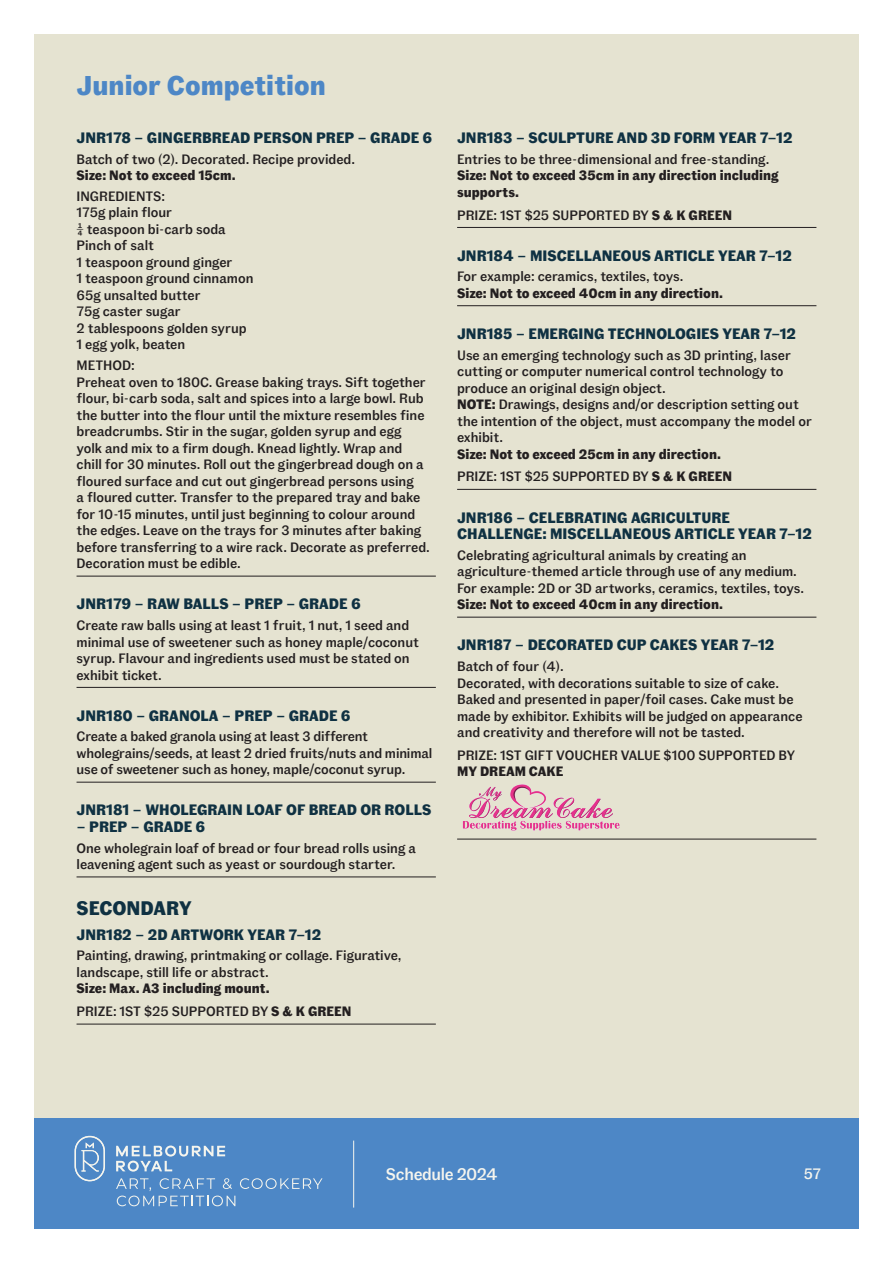
<style>
.page{position:relative;width:893px;height:1263px;background:#fff}
.page>*{position:absolute;margin:0;border:0;box-sizing:border-box;transform-origin:0 0}
.t1{font:700 27px "Fann Grotesque Pro";color:#4d87c6}
.t2{font:700 19.5px "Fann Grotesque Pro";color:#0f3142}
.t3{font:500 16.65px "Fann Grotesque Pro";letter-spacing:-.02em;color:#f5f5ee}
.t4{font:700 15px/16.5px "Fann Grotesque Pro";color:#0f3142}
.t5{font:500 15px "Fann Grotesque Pro";color:#f5f5ee}
.t6{font:500 13.5px/16.5px "Fann Grotesque Pro";color:#231f20}
.t7{font:700 13.5px/23px "Fann Grotesque Pro";color:#231f20}
.s1{font-weight:500}
.s2{font-weight:700}
</style>
<div class="page">
<div style="left:34px;top:34px;width:825px;height:1084px;background:#e5e3d1"></div>
<div style="left:34px;top:1118px;width:825px;height:111px;background:#4d87c6"></div>
<hr style="left:353px;top:1140px;width:1px;height:67px;background:#f5f5ee">
<svg style="left:75px;top:1136px;width:30px;height:45px"></svg>
<svg style="left:116px;top:1145px;width:109px;height:26px"></svg>
<svg style="left:116px;top:1178px;width:206px;height:28px"></svg>
<hr style="left:77px;top:576px;width:359px;height:1px;background:#231f20">
<hr style="left:77px;top:687px;width:359px;height:1px;background:#231f20">
<hr style="left:77px;top:782px;width:359px;height:1px;background:#231f20">
<hr style="left:77px;top:876px;width:359px;height:1px;background:#231f20">
<hr style="left:77px;top:1024px;width:359px;height:1px;background:#231f20">
<hr style="left:457px;top:227px;width:359px;height:1px;background:#231f20">
<hr style="left:457px;top:305px;width:359px;height:1px;background:#231f20">
<hr style="left:457px;top:489px;width:359px;height:1px;background:#231f20">
<hr style="left:457px;top:617px;width:359px;height:1px;background:#231f20">
<hr style="left:457px;top:839px;width:359px;height:1px;background:#231f20">
<img style="left:462px;top:784px;width:158px;height:47px">
<h1 class="t1" style="left:77px;top:70px;width:251px">Junior Competition</h1>
<p class="t4" style="left:77px;top:130px;width:357px">JNR178 – GINGERBREAD PERSON PREP – GRADE 6</p>
<p class="t6" style="left:77px;top:151px;width:280px">Batch of two (2). Decorated. Recipe provided.</p>
<p class="t7" style="left:77px;top:165px;width:161px">Size: Not to exceed 15cm.</p>
<p class="t6" style="left:77px;top:188px;width:179px">INGREDIENTS:<br>175g plain flour<br>¼ teaspoon bi-carb soda<br>Pinch of salt<br>1 teaspoon ground ginger<br>1 teaspoon ground cinnamon<br>65g unsalted butter<br>75g caster sugar<br>2 tablespoons golden syrup<br>1 egg yolk, beaten</p>
<p class="t6" style="left:77px;top:358px;width:355px">METHOD:<br>Preheat oven to 180C. Grease baking trays. Sift together flour, bi-carb soda, salt and spices into a large bowl. Rub the butter into the flour until the mixture resembles fine breadcrumbs. Stir in the sugar, golden syrup and egg yolk and mix to a firm dough. Knead lightly. Wrap and chill for 30 minutes. Roll out the gingerbread dough on a floured surface and cut out gingerbread persons using<br>a floured cutter. Transfer to the prepared tray and bake for 10-15 minutes, until just beginning to colour around the edges. Leave on the trays for 3 minutes after baking before transferring to a wire rack. Decorate as preferred.<br>Decoration must be edible.</p>
<p class="t4" style="left:77px;top:596px;width:286px">JNR179 – RAW BALLS – PREP – GRADE 6</p>
<p class="t6" style="left:77px;top:617px;width:344px">Create raw balls using at least 1 fruit, 1 nut, 1 seed and minimal use of sweetener such as honey maple/coconut syrup. Flavour and ingredients used must be stated on exhibit ticket.</p>
<p class="t4" style="left:77px;top:708px;width:276px">JNR180 – GRANOLA – PREP – GRADE 6</p>
<p class="t6" style="left:77px;top:729px;width:357px">Create a baked granola using at least 3 different wholegrains/seeds, at least 2 dried fruits/nuts and minimal use of sweetener such as honey, maple/coconut syrup.</p>
<p class="t4" style="left:77px;top:803px;width:356px">JNR181 – WHOLEGRAIN LOAF OF BREAD OR ROLLS</p>
<p class="t4" style="left:77px;top:819px;width:130px">– PREP – GRADE 6</p>
<p class="t6" style="left:77px;top:840px;width:341px">One wholegrain loaf of bread or four bread rolls using a leavening agent such as yeast or sourdough starter.</p>
<h2 class="t2" style="left:77px;top:896px;width:116px">SECONDARY</h2>
<p class="t4" style="left:77px;top:927px;width:246px">JNR182 – 2D ARTWORK YEAR 7–12</p>
<p class="t6" style="left:77px;top:948px;width:327px">Painting, drawing, printmaking or collage. Figurative, landscape, still life or abstract.</p>
<p class="t7" style="left:77px;top:978px;width:276px">Size: Max. A3 including mount.<br><span class="s1">PRIZE: 1ST $25 SUPPORTED BY</span> S &amp; K GREEN</p>
<p class="t4" style="left:457px;top:130px;width:337px">JNR183 – SCULPTURE AND 3D FORM YEAR 7–12</p>
<p class="t6" style="left:457px;top:151px;width:314px">Entries to be three-dimensional and free-standing.</p>
<p class="t7" style="left:457px;top:168px;width:323px;line-height:16.5px">Size: Not to exceed 35cm in any direction including supports.</p>
<p class="t6" style="left:457px;top:207px;width:276px">PRIZE: 1ST $25 SUPPORTED BY <span class="s2">S &amp; K GREEN</span></p>
<p class="t4" style="left:457px;top:248px;width:336px">JNR184 – MISCELLANEOUS ARTICLE YEAR 7–12</p>
<p class="t6" style="left:457px;top:269px;width:228px">For example: ceramics, textiles, toys.</p>
<p class="t7" style="left:457px;top:282px;width:267px">Size: Not to exceed 40cm in any direction.</p>
<p class="t4" style="left:457px;top:326px;width:341px">JNR185 – EMERGING TECHNOLOGIES YEAR 7–12</p>
<p class="t6" style="left:457px;top:347px;width:356px">Use an emerging technology such as 3D printing, laser cutting or computer numerical control technology to produce an original design object.<br><span class="s2">NOTE:</span> Drawings, designs and/or description setting out the intention of the object, must accompany the model or exhibit.</p>
<p class="t7" style="left:457px;top:443px;width:276px">Size: Not to exceed 25cm in any direction.<br><span class="s1">PRIZE: 1ST $25 SUPPORTED BY</span> S &amp; K GREEN</p>
<p class="t4" style="left:457px;top:510px;width:356px">JNR186 – CELEBRATING AGRICULTURE<br>CHALLENGE: MISCELLANEOUS ARTICLE YEAR 7–12</p>
<p class="t6" style="left:457px;top:547px;width:348px">Celebrating agricultural animals by creating an agriculture-themed article through use of any medium.<br>For example: 2D or 3D artworks, ceramics, textiles, toys.</p>
<p class="t7" style="left:457px;top:594px;width:267px">Size: Not to exceed 40cm in any direction.</p>
<p class="t4" style="left:457px;top:638px;width:319px">JNR187 – DECORATED CUP CAKES YEAR 7–12</p>
<p class="t6" style="left:457px;top:658px;width:347px">Batch of four (4).<br>Decorated, with decorations suitable to size of cake.<br>Baked and presented in paper/foil cases. Cake must be made by exhibitor. Exhibits will be judged on appearance and creativity and therefore will not be tasted.</p>
<p class="t6" style="left:457px;top:747px;width:339px">PRIZE: 1ST GIFT VOUCHER VALUE $100 SUPPORTED BY</p>
<p class="t7" style="left:457px;top:761px;width:108px">MY DREAM CAKE</p>
<p class="t3" style="left:386px;top:1164px;width:113px">Schedule 2024</p>
<p class="t5" style="left:804px;top:1165px;width:19px">57</p>
</div>
